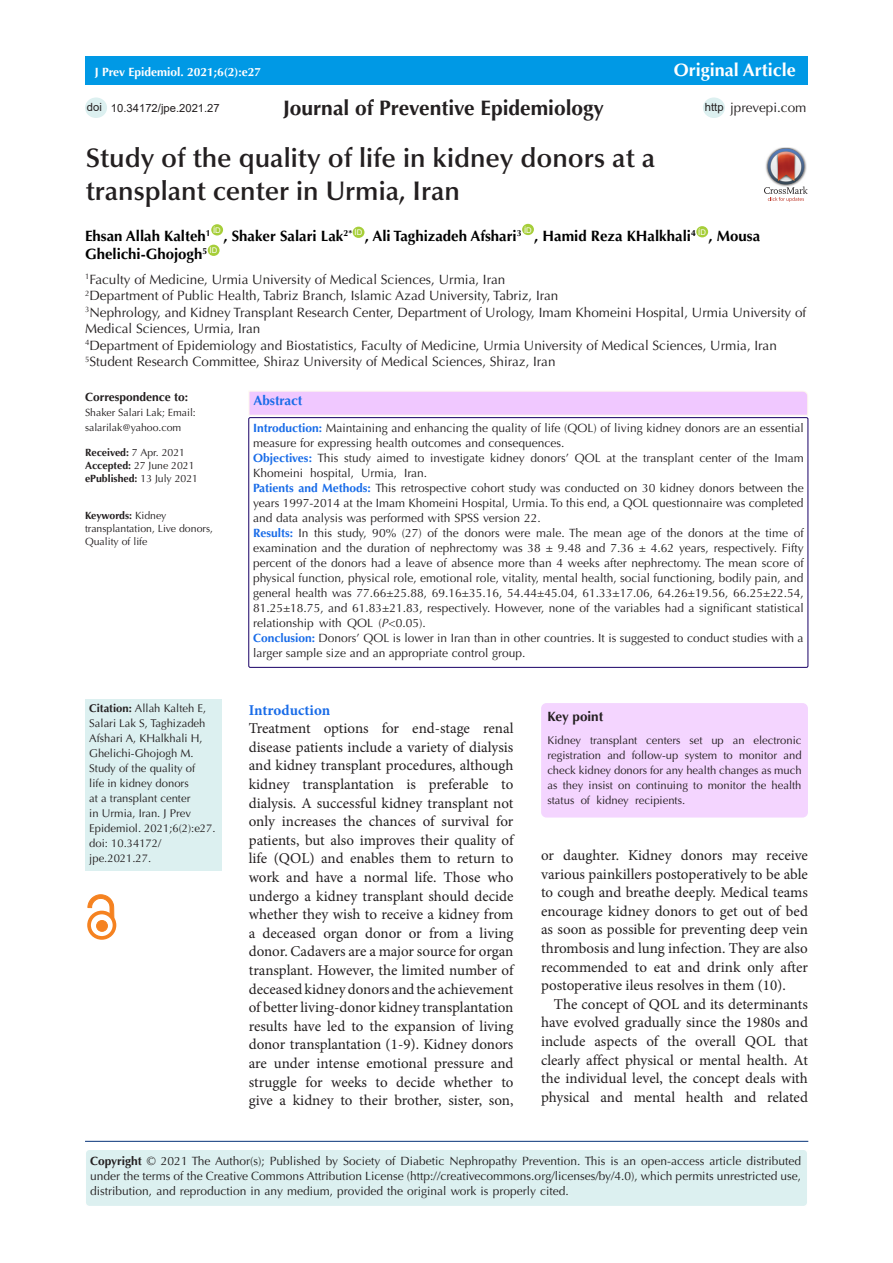
<style>
.page{position:relative;width:893px;height:1263px;background:#fff}
.page>*{position:absolute;margin:0;border:0;box-sizing:border-box;transform-origin:0 0}
.t1{font:600 27px/33px "Optima LT Std";color:#231f20}
.t2{font:700 21px "Optima LT Std";color:#231f20}
.t3{font:700 18px "Optima LT Std";color:#fff}
.t4{font:15px/18.6px "Minion Pro";color:#231f20;text-align:justify}
.t5{font:700 15px "Optima LT Std";color:#000}
.t6{font:700 15px "Minion Pro";letter-spacing:-.005em;color:#196ce8}
.t7{font:13.5px/16.5px "Optima LT Std";color:#231f20}
.t8{font:700 13.5px "Optima LT Std";color:#196ce8}
.t9{font:700 13.5px "Optima LT Std";color:#231f20}
.t10{font:12px/15px "Optima LT Std";color:#231f20;text-align:justify}
.t11{font:700 12px "Optima LT Std";color:#fff}
.t12{font:700 12px "Optima LT Std";color:#231f20}
.t13{font:11.25px/15px "Optima LT Std";color:#231f20}
.t14{font:11.25px "Arial";color:#231f20}
.t15{font:10.5px/12.6px "Optima LT Std";color:#231f20}
.t16{font:700 10.5px "Optima LT Std";color:#231f20}
.t17{font:7.8px "Arial";color:#fff}
.s1{font-weight:400}
.s2{font-weight:700}
.s3{font-weight:700;color:#196ce8}
.s4{font-style:italic}
</style>
<div class="page">
<hr style="left:85px;top:1141px;width:723px;height:1px;background:#053278">
<div style="left:85px;top:1149px;width:723px;height:57px;background:#dcf0f0;border-radius:4px"></div>
<div style="left:84px;top:1148px;width:724px;height:59px;border:2px solid #fff;border-radius:4px"></div>
<div style="left:85px;top:56px;width:723px;height:29px;background:#0099e5"></div>
<div style="left:211px;top:224px;width:12px;height:11px;background:#a6ce39;border-radius:50%"></div>
<div style="left:353px;top:227px;width:11px;height:11px;background:#a6ce39;border-radius:50%"></div>
<div style="left:522px;top:224px;width:12px;height:11px;background:#a6ce39;border-radius:50%"></div>
<div style="left:696px;top:226px;width:12px;height:11px;background:#a6ce39;border-radius:50%"></div>
<div style="left:208px;top:245px;width:12px;height:11px;background:#a6ce39;border-radius:50%"></div>
<div style="left:249px;top:418px;width:559px;height:249px;border:1px solid #190066"></div>
<svg style="left:249px;top:391px;width:559px;height:25px;background:#f1cbfd"></svg>
<div style="left:97px;top:920px;width:10px;height:11px;background:#f58220;border-radius:50%"></div>
<div style="left:96px;top:920px;width:12px;height:11px;border:1px solid #f58220;border-radius:50%"></div>
<div style="left:87px;top:911px;width:29px;height:29px;border:4px solid #f58220;border-radius:50%"></div>
<svg style="left:88px;top:894px;width:26px;height:25px"></svg>
<div style="left:85px;top:699px;width:136px;height:172px;background:#dcf0f0"></div>
<div style="left:703px;top:97px;width:22px;height:21px;background:#dcf0f0;border-radius:50%"></div>
<div style="left:541px;top:703px;width:267px;height:114px;background:#f4d5ff;border-radius:5px"></div>
<div style="left:85px;top:97px;width:22px;height:21px;background:#dcf0f0;border-radius:50%"></div>
<img style="left:780px;top:147px;width:12px;height:1px">
<svg style="left:764px;top:148px;width:44px;height:54px"></svg>
<p class="t11" style="left:95px;top:65px;width:168px">J Prev Epidemiol. 2021;6(2):e27</p>
<p class="t3" style="left:674px;top:59px;width:124px">Original Article</p>
<p class="t2" style="left:283px;top:95px;width:322px">Journal of Preventive Epidemiology</p>
<p class="t14" style="left:87px;top:99px;width:17px">doi</p>
<p class="t14" style="left:111px;top:100px;width:110px">10.34172/jpe.2021.27</p>
<p class="t14" style="left:705px;top:99px;width:20px">http</p>
<p class="t7" style="left:730px;top:100px;width:78px">jprevepi.com</p>
<p class="t1" style="left:86px;top:142px;width:571px">Study of the quality of life in kidney donors at a transplant center in Urmia, Iran</p>
<p class="t5" style="left:85px;top:227px;width:127px">Ehsan Allah Kalteh<sup>1</sup></p>
<p class="t17" style="left:213px;top:225px;width:9px">ID</p>
<p class="t5" style="left:223px;top:227px;width:130px">, Shaker Salari Lak<sup>2*</sup></p>
<p class="t17" style="left:355px;top:227px;width:9px">ID</p>
<p class="t5" style="left:365px;top:227px;width:158px">, Ali Taghizadeh Afshari<sup>3</sup></p>
<p class="t17" style="left:524px;top:224px;width:9px">ID</p>
<p class="t5" style="left:534px;top:227px;width:163px">, Hamid Reza KHalkhali<sup>4</sup></p>
<p class="t17" style="left:698px;top:227px;width:9px">ID</p>
<p class="t5" style="left:708px;top:227px;width:53px">, Mousa</p>
<p class="t5" style="left:85px;top:245px;width:124px">Ghelichi-Ghojogh<sup>5</sup></p>
<p class="t17" style="left:210px;top:245px;width:9px">ID</p>
<p class="t7" style="left:85px;top:271px;width:422px"><sup>1</sup>Faculty of Medicine, Urmia University of Medical Sciences, Urmia, Iran</p>
<p class="t7" style="left:85px;top:288px;width:475px"><sup>2</sup>Department of Public Health, Tabriz Branch, Islamic Azad University, Tabriz, Iran</p>
<p class="t7" style="left:85px;top:304px;width:723px"><sup>3</sup>Nephrology, and Kidney Transplant Research Center, Department of Urology, Imam Khomeini Hospital, Urmia University of<br>Medical Sciences, Urmia, Iran</p>
<p class="t7" style="left:85px;top:337px;width:693px"><sup>4</sup>Department of Epidemiology and Biostatistics, Faculty of Medicine, Urmia University of Medical Sciences, Urmia, Iran</p>
<p class="t7" style="left:85px;top:354px;width:472px"><sup>5</sup>Student Research Committee, Shiraz University of Medical Sciences, Shiraz, Iran</p>
<p class="t12" style="left:85px;top:390px;width:105px">Correspondence to:</p>
<p class="t15" style="left:85px;top:405px;width:112px;line-height:15px">Shaker Salari Lak; Email: salarilak@yahoo.com</p>
<p class="t16" style="left:85px;top:447px;width:102px">Received: <span class="s1">7 Apr. 2021</span></p>
<p class="t15" style="left:85px;top:459px;width:111px"><span class="s2">Accepted:</span> 27 June 2021</p>
<p class="t16" style="left:85px;top:472px;width:115px">ePublished: <span class="s1">13 July 2021</span></p>
<p class="t15" style="left:85px;top:510px;width:129px"><span class="s2">Keywords:</span> Kidney transplantation, Live donors,<br>Quality of life</p>
<p class="t8" style="left:253px;top:393px;width:51px">Abstract</p>
<p class="t10" style="left:253px;top:421px;width:552px"><span class="s3">Introduction:</span> Maintaining and enhancing the quality of life (QOL) of living kidney donors are an essential measure for expressing health outcomes and consequences.</p>
<p class="t10" style="left:253px;top:451px;width:552px"><span class="s3">Objectives:</span> This study aimed to investigate kidney donors’ QOL at the transplant center of the Imam<br>Khomeini hospital, Urmia, Iran.</p>
<p class="t10" style="left:253px;top:481px;width:552px"><span class="s3">Patients and Methods:</span> This retrospective cohort study was conducted on 30 kidney donors between the years 1997-2014 at the Imam Khomeini Hospital, Urmia. To this end, a QOL questionnaire was completed and data analysis was performed with SPSS version 22.</p>
<p class="t10" style="left:253px;top:526px;width:552px"><span class="s3">Results:</span> In this study, 90% (27) of the donors were male. The mean age of the donors at the time of examination and the duration of nephrectomy was 38 ± 9.48 and 7.36 ± 4.62 years, respectively. Fifty percent of the donors had a leave of absence more than 4 weeks after nephrectomy. The mean score of physical function, physical role, emotional role, vitality, mental health, social functioning, bodily pain, and general health was 77.66±25.88, 69.16±35.16, 54.44±45.04, 61.33±17.06, 64.26±19.56, 66.25±22.54, 81.25±18.75, and 61.83±21.83, respectively. However, none of the variables had a significant statistical relationship with QOL (<span class="s4">P</span>&lt;0.05).</p>
<p class="t10" style="left:253px;top:631px;width:552px"><span class="s3">Conclusion:</span> Donors’ QOL is lower in Iran than in other countries. It is suggested to conduct studies with a larger sample size and an appropriate control group.</p>
<p class="t13" style="left:89px;top:701px;width:128px"><span class="s2">Citation:</span> Allah Kalteh E,<br>Salari Lak S, Taghizadeh<br>Afshari A, KHalkhali H,<br>Ghelichi-Ghojogh M.<br>Study of the quality of<br>life in kidney donors<br>at a transplant center<br>in Urmia, Iran. J Prev<br>Epidemiol. 2021;6(2):e27. doi: 10.34172/ jpe.2021.27.</p>
<p class="t6" style="left:249px;top:699px;width:83px">Introduction</p>
<p class="t4" style="left:249px;top:719px;width:266px">Treatment options for end-stage renal disease patients include a variety of dialysis and kidney transplant procedures, although kidney transplantation is preferable to dialysis. A successful kidney transplant not only increases the chances of survival for patients, but also improves their quality of life (QOL) and enables them to return to work and have a normal life. Those who undergo a kidney transplant should decide whether they wish to receive a kidney from a deceased organ donor or from a living donor. Cadavers are a major source for organ transplant. However, the limited number of deceased kidney donors and the achievement of better living-donor kidney transplantation results have led to the expansion of living donor transplantation (1-9). Kidney donors are under intense emotional pressure and struggle for weeks to decide whether to give a kidney to their brother, sister, son,</p>
<p class="t9" style="left:547px;top:708px;width:57px">Key point</p>
<p class="t13" style="left:547px;top:733px;width:256px;text-align:justify">Kidney transplant centers set up an electronic registration and follow-up system to monitor and check kidney donors for any health changes as much as they insist on continuing to monitor the health status of kidney recipients.</p>
<p class="t4" style="left:541px;top:846px;width:268px">or daughter. Kidney donors may receive various painkillers postoperatively to be able to cough and breathe deeply. Medical teams encourage kidney donors to get out of bed as soon as possible for preventing deep vein thrombosis and lung infection. They are also recommended to eat and drink only after postoperative ileus resolves in them (10).</p>
<p class="t4" style="left:541px;top:995px;width:268px;text-indent:13px">The concept of QOL and its determinants have evolved gradually since the 1980s and include aspects of the overall QOL that clearly affect physical or mental health. At the individual level, the concept deals with physical and mental health and related</p>
<p class="t10" style="left:90px;top:1153px;width:713px"><span class="s2">Copyright</span> © 2021 The Author(s); Published by Society of Diabetic Nephropathy Prevention. This is an open-access article distributed under the terms of the Creative Commons Attribution License (http://creativecommons.org/licenses/by/4.0), which permits unrestricted use, distribution, and reproduction in any medium, provided the original work is properly cited.</p>
</div>
